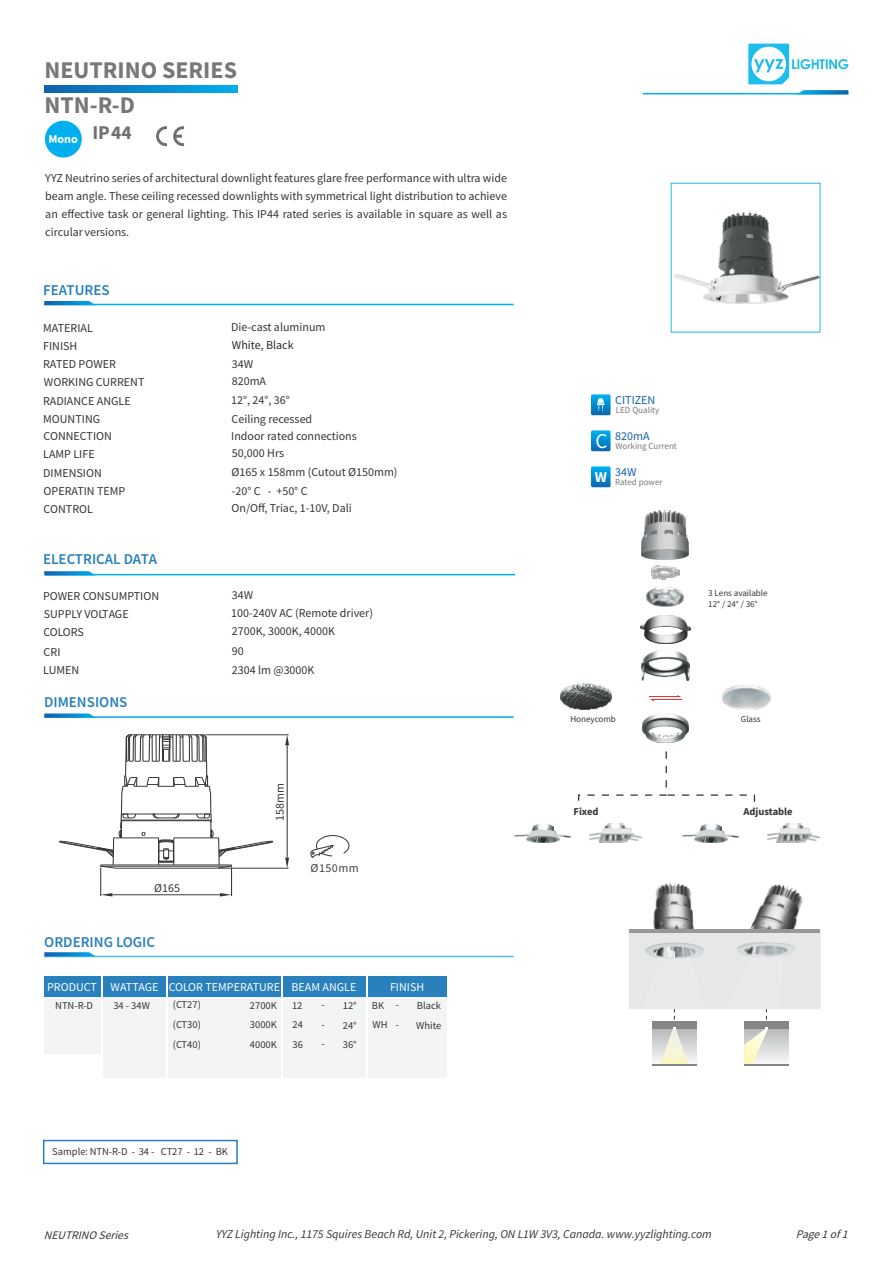
<style>
.page{position:relative;width:893px;height:1262px;background:#fff}
.page>*{position:absolute;margin:0;border:0;box-sizing:border-box;transform-origin:0 0}
.t1{font:700 24px/35.2px "Source Sans Pro";color:#777778}
.t2{font:21px "Source Sans Pro";color:#fefefe}
.t3{font:600 15px "Source Sans Pro";color:#2880bd}
.t4{font:12.15px "Source Sans Pro";color:#373435}
.t5{font:12px/18px "Source Sans Pro";color:#373435}
.t6{font:italic 12px "Source Sans Pro";color:#373435}
.t7{font:12px "Source Sans Pro";color:#fefefe}
.t8{font:12px "Source Sans Pro";color:#1261ac}
.t9{font:12px "Source Sans Pro";color:#282829}
.t10{font:700 12px "Source Sans Pro";color:#fefefe}
.t11{font:12px "Source Sans Pro";letter-spacing:.04em;color:#414042}
.t12{font:italic 11.55px "Source Sans Pro";color:#373435}
.t13{font:10.5px/19.4px "Source Sans Pro";color:#373435}
.t14{font:700 10.5px "Source Sans Pro";color:#373435}
.t15{font:9px/11.2px "Source Sans Pro";color:#373435}
.t16{font:9px "Source Sans Pro";color:#7b7a7b}
</style>
<div class="page">
<div style="left:670px;top:183px;width:150px;height:149px;border:1px solid #1ebdec"></div>
<svg style="left:748px;top:44px;width:100px;height:40px"></svg>
<hr style="left:643px;top:93px;width:205px;height:1px;background:#00afef">
<svg style="left:796px;top:90px;width:52px;height:4px"></svg>
<svg style="left:156px;top:126px;width:11px;height:20px"></svg>
<svg style="left:173px;top:126px;width:11px;height:20px"></svg>
<div style="left:45px;top:121px;width:37px;height:36px;background:#00afef;border-radius:50%"></div>
<svg style="left:45px;top:85px;width:192px;height:8px;background:#0987cd"></svg>
<hr style="left:44px;top:955px;width:469px;height:2px;background:#4fbdec">
<svg style="left:44px;top:952px;width:52px;height:4px"></svg>
<div style="left:43px;top:1139px;width:195px;height:25px;border:2px solid #2880bd"></div>
<div style="left:103px;top:996px;width:63px;height:81px;background:#f3f4f4"></div>
<div style="left:44px;top:996px;width:56px;height:57px;background:#f3f4f4"></div>
<div style="left:103px;top:976px;width:63px;height:21px;background:#2880bd"></div>
<div style="left:44px;top:976px;width:56px;height:21px;background:#2880bd"></div>
<div style="left:283px;top:976px;width:82px;height:21px;background:#2880bd"></div>
<div style="left:368px;top:976px;width:78px;height:21px;background:#2880bd"></div>
<div style="left:283px;top:996px;width:82px;height:81px;background:#f3f4f4"></div>
<div style="left:368px;top:996px;width:78px;height:81px;background:#f3f4f4"></div>
<div style="left:168px;top:976px;width:112px;height:21px;background:#2880bd"></div>
<div style="left:168px;top:996px;width:112px;height:81px;background:#f3f4f4"></div>
<hr style="left:44px;top:716px;width:469px;height:2px;background:#00afef">
<svg style="left:44px;top:713px;width:52px;height:4px"></svg>
<svg style="left:591px;top:394px;width:19px;height:21px"></svg>
<svg style="left:597px;top:398px;width:7px;height:13px"></svg>
<svg style="left:591px;top:430px;width:19px;height:21px"></svg>
<svg style="left:591px;top:466px;width:19px;height:21px"></svg>
<svg style="left:310px;top:835px;width:39px;height:23px"></svg>
<svg style="left:578px;top:751px;width:177px;height:51px"></svg>
<img style="left:514px;top:824px;width:56px;height:18px">
<img style="left:589px;top:823px;width:53px;height:20px">
<img style="left:682px;top:824px;width:56px;height:18px">
<img style="left:767px;top:823px;width:53px;height:20px">
<img style="left:640px;top:615px;width:50px;height:28px">
<img style="left:722px;top:685px;width:48px;height:25px">
<img style="left:641px;top:650px;width:49px;height:31px">
<hr style="left:649px;top:696px;width:31px;height:1px;background:#ed3237">
<hr style="left:651px;top:699px;width:30px;height:1px;background:#ed3237">
<img style="left:560px;top:684px;width:51px;height:26px">
<img style="left:651px;top:565px;width:28px;height:15px">
<img style="left:641px;top:510px;width:47px;height:50px">
<img style="left:646px;top:587px;width:37px;height:20px">
<img style="left:642px;top:714px;width:46px;height:28px">
<img style="left:749px;top:884px;width:54px;height:45px">
<img style="left:653px;top:883px;width:41px;height:46px">
<hr style="left:629px;top:929px;width:191px;height:3px;background:#96989a">
<svg style="left:629px;top:932px;width:191px;height:133px"></svg>
<img style="left:671px;top:211px;width:149px;height:93px">
<hr style="left:218px;top:868px;width:70px;height:1px;background:#373435">
<hr style="left:205px;top:734px;width:83px;height:1px;background:#373435">
<hr style="left:287px;top:745px;width:1px;height:112px;background:#373435">
<svg style="left:285px;top:857px;width:4px;height:11px"></svg>
<svg style="left:285px;top:734px;width:4px;height:11px"></svg>
<svg style="left:59px;top:734px;width:215px;height:162px"></svg>
<hr style="left:44px;top:304px;width:469px;height:1px;background:#00afef">
<svg style="left:44px;top:301px;width:52px;height:4px"></svg>
<hr style="left:45px;top:574px;width:470px;height:1px;background:#00afef">
<svg style="left:44px;top:571px;width:52px;height:4px"></svg>
<h1 class="t1" style="left:44px;top:54px;width:194px">NEUTRINO SERIES<br>NTN-R-D</h1>
<p class="t10" style="left:48px;top:134px;width:85px">Mono <sup>IP44</sup></p>
<p class="t5" style="left:45px;top:170px;width:463px;text-align:justify">YYZ Neutrino series of architectural downlight features glare free performance with ultra wide beam angle. These ceiling recessed downlights with symmetrical light distribution to achieve an effective task or general lighting. This IP44 rated series is available in square as well as circular versions.</p>
<p class="t3" style="left:43px;top:283px;width:68px">FEATURES</p>
<p class="t5" style="left:43px;top:319px;width:103px">MATERIAL<br>FINISH<br>RATED POWER<br>WORKING CURRENT</p>
<p class="t5" style="left:43px;top:393px;width:89px">RADIANCE ANGLE<br>MOUNTING</p>
<p class="t5" style="left:43px;top:427px;width:84px">CONNECTION<br>LAMP LIFE<br>DIMENSION<br>OPERATIN TEMP<br>CONTROL</p>
<p class="t3" style="left:43px;top:553px;width:116px">ELECTRICAL DATA</p>
<p class="t5" style="left:43px;top:587px;width:117px">POWER CONSUMPTION<br>SUPPLY VOLTAGE<br>COLORS</p>
<p class="t5" style="left:44px;top:643px;width:18px">CRI</p>
<p class="t5" style="left:231px;top:319px;width:96px">Die-cast aluminum</p>
<p class="t9" style="left:232px;top:340px;width:63px">White, Black</p>
<p class="t5" style="left:232px;top:355px;width:23px">34W</p>
<p class="t5" style="left:232px;top:373px;width:36px">820mA</p>
<p class="t5" style="left:231px;top:392px;width:60px">12°, 24°, 36°</p>
<p class="t5" style="left:232px;top:411px;width:82px">Ceiling recessed</p>
<p class="t5" style="left:231px;top:428px;width:127px">Indoor rated connections</p>
<p class="t5" style="left:232px;top:444px;width:54px">50,000 Hrs</p>
<p class="t5" style="left:232px;top:483px;width:77px">-20° C - +50° C</p>
<p class="t5" style="left:232px;top:464px;width:167px">Ø165 x 158mm (Cutout Ø150mm)</p>
<p class="t5" style="left:232px;top:500px;width:122px">On/Off, Triac, 1-10V, Dali</p>
<p class="t5" style="left:232px;top:587px;width:23px">34W</p>
<p class="t4" style="left:231px;top:608px;width:143px">100-240V AC (Remote driver)</p>
<p class="t5" style="left:232px;top:622px;width:105px">2700K, 3000K, 4000K</p>
<p class="t5" style="left:232px;top:642px;width:13px">90</p>
<p class="t5" style="left:43px;top:662px;width:38px">LUMEN</p>
<p class="t5" style="left:232px;top:662px;width:84px">2304 lm @3000K</p>
<p class="t3" style="left:44px;top:696px;width:85px">DIMENSIONS</p>
<p class="t5" style="left:154px;top:880px;width:27px">Ø165</p>
<p class="t3" style="left:44px;top:935px;width:112px">ORDERING LOGIC</p>
<p class="t5" style="left:272px;top:821px;width:39px;rotate:-90deg">158mm</p>
<p class="t11" style="left:310px;top:863px;width:50px">Ø150mm</p>
<p class="t7" style="left:47px;top:981px;width:51px">PRODUCT</p>
<p class="t7" style="left:291px;top:981px;width:66px">BEAM ANGLE</p>
<p class="t7" style="left:390px;top:981px;width:36px">FINISH</p>
<p class="t13" style="left:292px;top:996px;width:12px">12<br>24</p>
<p class="t13" style="left:321px;top:995px;width:5px">-</p>
<p class="t13" style="left:372px;top:996px;width:14px">BK</p>
<p class="t13" style="left:396px;top:996px;width:5px">-</p>
<p class="t7" style="left:111px;top:981px;width:49px">WATTAGE</p>
<p class="t7" style="left:169px;top:981px;width:113px">COLOR TEMPERATURE</p>
<p class="t13" style="left:173px;top:996px;width:30px">(CT27)</p>
<p class="t13" style="left:173px;top:1035px;width:30px">(CT40)</p>
<p class="t13" style="left:55px;top:996px;width:39px">NTN-R-D</p>
<p class="t13" style="left:113px;top:996px;width:38px">34 - 34W</p>
<p class="t13" style="left:417px;top:997px;width:26px">Black</p>
<p class="t13" style="left:343px;top:997px;width:15px">12°<br>24°</p>
<p class="t13" style="left:250px;top:996px;width:28px;text-align:justify">2700K 3000K 4000K</p>
<p class="t13" style="left:173px;top:1015px;width:30px">(CT30)</p>
<p class="t13" style="left:372px;top:1016px;width:17px">WH</p>
<p class="t13" style="left:416px;top:1016px;width:27px">White</p>
<p class="t13" style="left:293px;top:1035px;width:12px">36</p>
<p class="t13" style="left:321px;top:1036px;width:37px">- 36°</p>
<p class="t13" style="left:52px;top:1142px;width:177px">Sample: NTN-R-D - 34 - CT27 - 12 - BK</p>
<p class="t8" style="left:615px;top:394px;width:42px">CITIZEN</p>
<p class="t16" style="left:616px;top:406px;width:45px">LED Quality</p>
<p class="t8" style="left:615px;top:430px;width:36px">820mA</p>
<h2 class="t2" style="left:595px;top:432px;width:13px">C</h2>
<p class="t16" style="left:615px;top:442px;width:63px">Working Current</p>
<p class="t8" style="left:615px;top:466px;width:23px">34W</p>
<p class="t16" style="left:594px;top:478px;width:69px"><sup>W</sup> Rated power</p>
<p class="t15" style="left:708px;top:588px;width:61px">3 Lens available<br>12° / 24° / 36°</p>
<p class="t15" style="left:570px;top:714px;width:47px">Honeycomb</p>
<p class="t15" style="left:740px;top:714px;width:21px">Glass</p>
<p class="t14" style="left:573px;top:806px;width:26px">Fixed</p>
<p class="t14" style="left:743px;top:806px;width:51px">Adjustable</p>
<p class="t12" style="left:44px;top:1230px;width:88px">NEUTRINO Series</p>
<p class="t6" style="left:216px;top:1228px;width:497px">YYZ Lighting Inc., 1175 Squires Beach Rd, Unit 2, Pickering, ON L1W 3V3, Canada. www.yyzlighting.com</p>
<p class="t12" style="left:796px;top:1229px;width:56px">Page1of 1</p>
</div>
